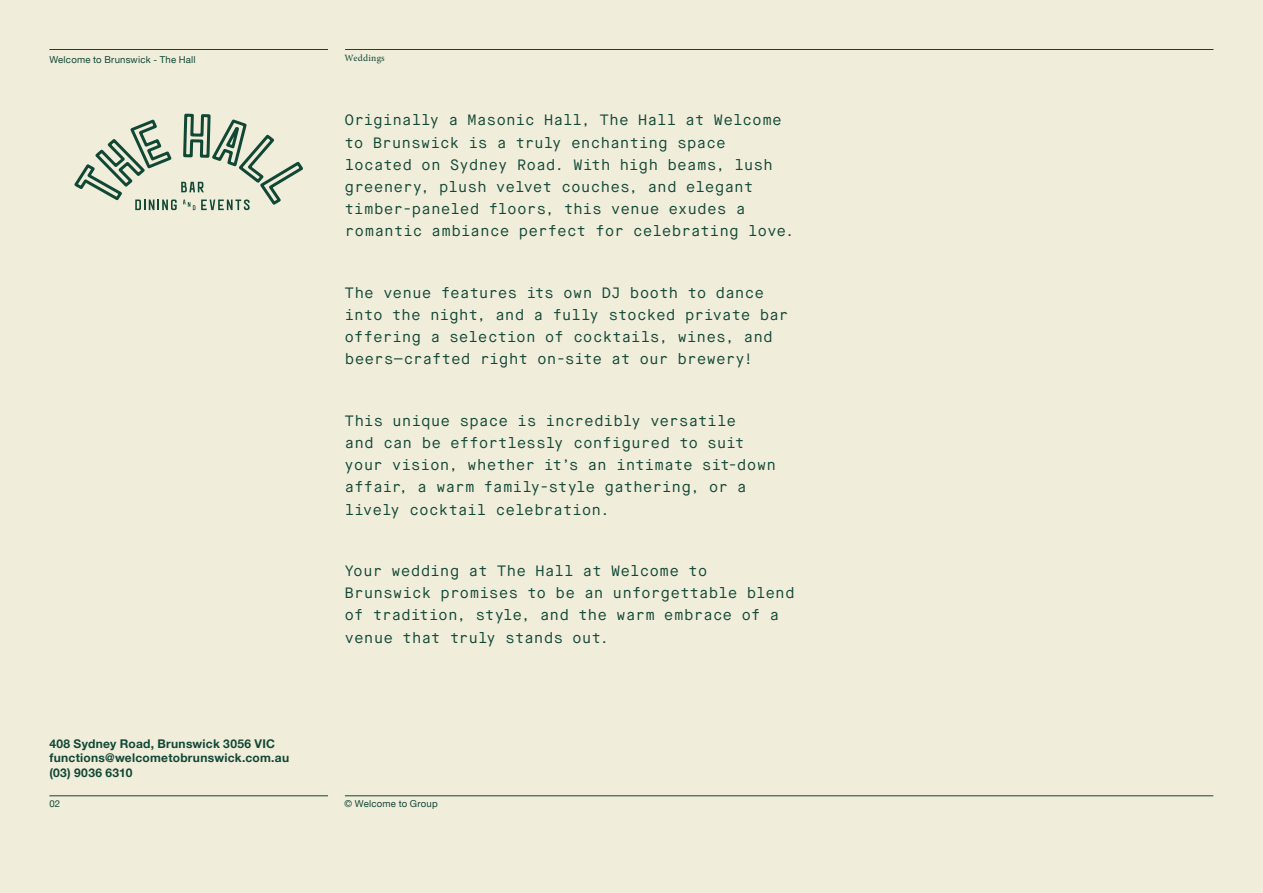
<style>
.page{position:relative;width:1263px;height:893px;background:#fff}
.page>*{position:absolute;margin:0;border:0;box-sizing:border-box;transform-origin:0 0}
.Body_Copy_2023{font:15px/22.2px "Maison Neue Mono";letter-spacing:-.01em;color:#114835}
.t1{font:700 12px "Helvetica Neue";letter-spacing:.02em;color:#114835}
.t2{font:9.6px "Helvetica Neue";letter-spacing:.025em;color:#114835}
.t3{font:9.6px "Minion Pro";letter-spacing:.015em;color:#114835}
</style>
<div class="page">
<div style="left:0;top:0;width:1262px;height:893px;background:#f1eddb"></div>
<hr style="left:49px;top:49px;width:279px;height:1px;background:#114835">
<hr style="left:49px;top:795px;width:279px;height:1px;background:#114835">
<hr style="left:345px;top:49px;width:868px;height:1px;background:#114835">
<hr style="left:345px;top:795px;width:868px;height:1px;background:#114835">
<svg style="left:74px;top:113px;width:229px;height:97px"></svg>
<p class="t2" style="left:49px;top:53px;width:148px">Welcome to Brunswick - The Hall</p>
<p class="t1" style="left:49px;top:734px;width:227px">408 Sydney Road, Brunswick 3056 VIC</p>
<p class="t1" style="left:49px;top:748px;width:241px">functions@welcometobrunswick.com.au</p>
<p class="t1" style="left:49px;top:763px;width:84px">(03) 9036 6310</p>
<p class="t2" style="left:49px;top:797px;width:12px">02</p>
<p class="t3" style="left:345px;top:51px;width:42px">Weddings</p>
<p class="Body_Copy_2023" style="left:345px;top:109px;width:452px">Originally a Masonic Hall, The Hall at Welcome to Brunswick is a truly enchanting space located on Sydney Road. With high beams, lush greenery, plush velvet couches, and elegant timber-paneled floors, this venue exudes a romantic ambiance perfect for celebrating love.</p>
<p class="Body_Copy_2023" style="left:345px;top:282px;width:445px">The venue features its own DJ booth to dance into the night, and a fully stocked private bar offering a selection of cocktails, wines, and beers—crafted right on-site at our brewery!</p>
<p class="Body_Copy_2023" style="left:345px;top:410px;width:433px">This unique space is incredibly versatile<br>and can be effortlessly configured to suit your vision, whether it’s an intimate sit-down affair, a warm family-style gathering, or a lively cocktail celebration.</p>
<p class="Body_Copy_2023" style="left:345px;top:560px;width:452px">Your wedding at The Hall at Welcome to Brunswick promises to be an unforgettable blend of tradition, style, and the warm embrace of a venue that truly stands out.</p>
<p class="t2" style="left:345px;top:797px;width:95px">© Welcome to Group</p>
</div>
